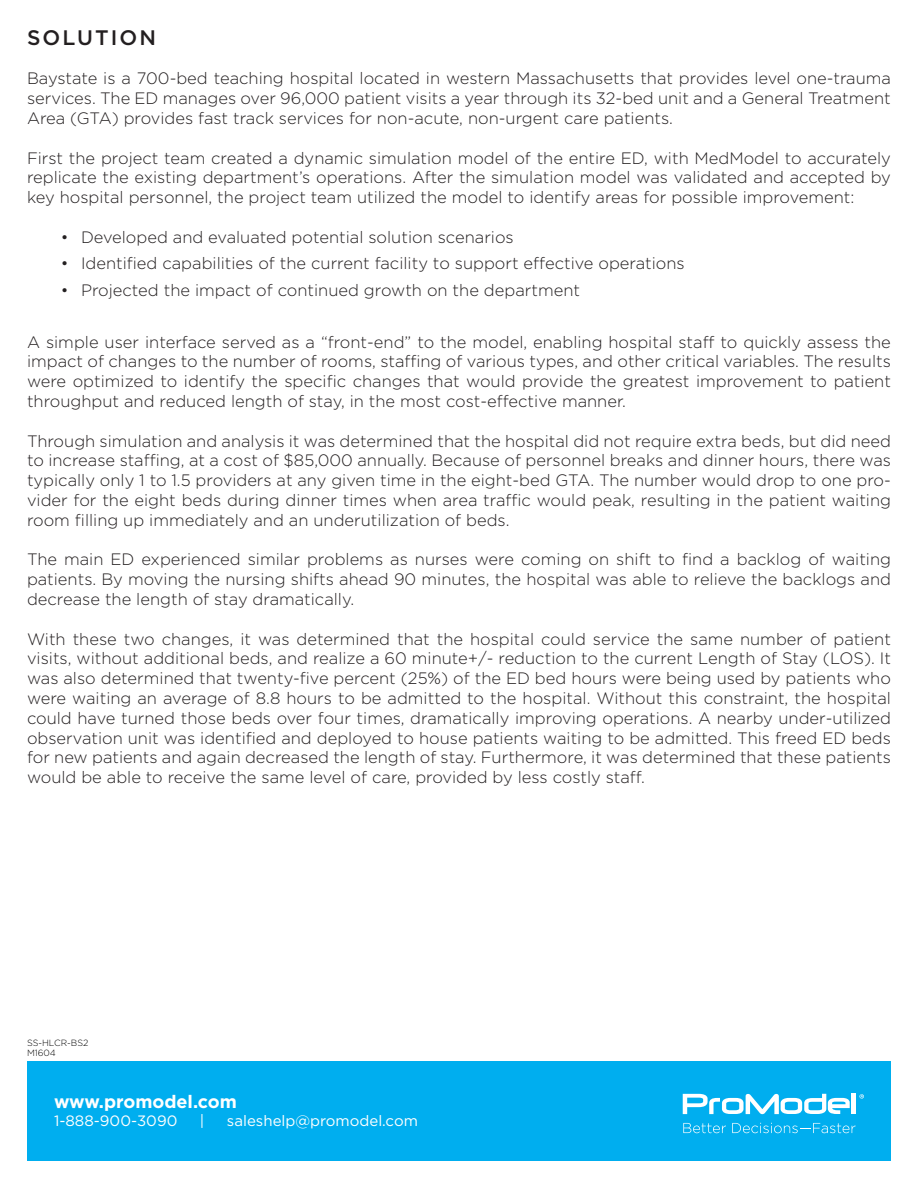
<style>
.page{position:relative;width:918px;height:1188px;background:#fff}
.page>*{position:absolute;margin:0;border:0;box-sizing:border-box;transform-origin:0 0}
.t1{font:500 21px "Gotham";letter-spacing:.1em;color:#231f20}
.t2{font:700 18px "Gotham";color:#fff}
.t3{font:300 16.5px/19.8px "Gotham";color:#231f20;text-align:justify}
.t4{font:15px "Gotham";color:#fff}
.t5{font:300 9px "Gotham";color:#000}
</style>
<div class="page">
<div style="left:27px;top:1062px;width:864px;height:99px;background:#00aeef"></div>
<svg style="left:683px;top:1094px;width:167px;height:20px"></svg>
<div style="left:851px;top:1094px;width:5px;height:20px;background:#fff"></div>
<svg style="left:683px;top:1123px;width:43px;height:10px"></svg>
<svg style="left:732px;top:1123px;width:124px;height:10px"></svg>
<svg style="left:859px;top:1094px;width:5px;height:5px"></svg>
<p class="t1" style="left:27px;top:25px;width:131px">SOLUTION</p>
<p class="t3" style="left:27px;top:68px;width:866px">Baystate is a 700-bed teaching hospital located in western Massachusetts that provides level one-trauma services. The ED manages over 96,000 patient visits a year through its 32-bed unit and a General Treatment Area (GTA) provides fast track services for non-acute, non-urgent care patients.</p>
<p class="t3" style="left:27px;top:148px;width:865px">First the project team created a dynamic simulation model of the entire ED, with MedModel to accurately replicate the existing department’s operations. After the simulation model was validated and accepted by key hospital personnel, the project team utilized the model to identify areas for possible improvement:</p>
<p class="t3" style="left:61px;top:227px;width:455px">• Developed and evaluated potential solution scenarios</p>
<p class="t3" style="left:61px;top:253px;width:626px">• Identified capabilities of the current facility to support effective operations</p>
<p class="t3" style="left:61px;top:280px;width:521px">• Projected the impact of continued growth on the department</p>
<p class="t3" style="left:27px;top:332px;width:866px">A simple user interface served as a “front-end” to the model, enabling hospital staff to quickly assess the impact of changes to the number of rooms, staffing of various types, and other critical variables. The results were optimized to identify the specific changes that would provide the greatest improvement to patient throughput and reduced length of stay, in the most cost-effective manner.</p>
<p class="t3" style="left:27px;top:431px;width:866px">Through simulation and analysis it was determined that the hospital did not require extra beds, but did need to increase staffing, at a cost of $85,000 annually. Because of personnel breaks and dinner hours, there was typically only 1 to 1.5 providers at any given time in the eight-bed GTA. The number would drop to one pro&shy;vider for the eight beds during dinner times when area traffic would peak, resulting in the patient waiting room filling up immediately and an underutilization of beds.</p>
<p class="t3" style="left:27px;top:550px;width:866px">The main ED experienced similar problems as nurses were coming on shift to find a backlog of waiting patients. By moving the nursing shifts ahead 90 minutes, the hospital was able to relieve the backlogs and decrease the length of stay dramatically.</p>
<p class="t3" style="left:27px;top:629px;width:866px">With these two changes, it was determined that the hospital could service the same number of patient visits, without additional beds, and realize a 60 minute+/- reduction to the current Length of Stay (LOS). It was also determined that twenty-five percent (25%) of the ED bed hours were being used by patients who were waiting an average of 8.8 hours to be admitted to the hospital. Without this constraint, the hospital could have turned those beds over four times, dramatically improving operations. A nearby under-utilized observation unit was identified and deployed to house patients waiting to be admitted. This freed ED beds for new patients and again decreased the length of stay. Furthermore, it was determined that these patients would be able to receive the same level of care, provided by less costly staff.</p>
<p class="t5" style="left:27px;top:1037px;width:63px">SS-HLCR-BS2</p>
<p class="t5" style="left:27px;top:1048px;width:30px">M1604</p>
<p class="t2" style="left:54px;top:1091px;width:184px">www.promodel.com</p>
<p class="t4" style="left:54px;top:1113px;width:125px">1-888-900-3090</p>
<p class="t4" style="left:200px;top:1113px;width:6px">|</p>
<p class="t4" style="left:227px;top:1113px;width:192px">saleshelp@promodel.com</p>
</div>
